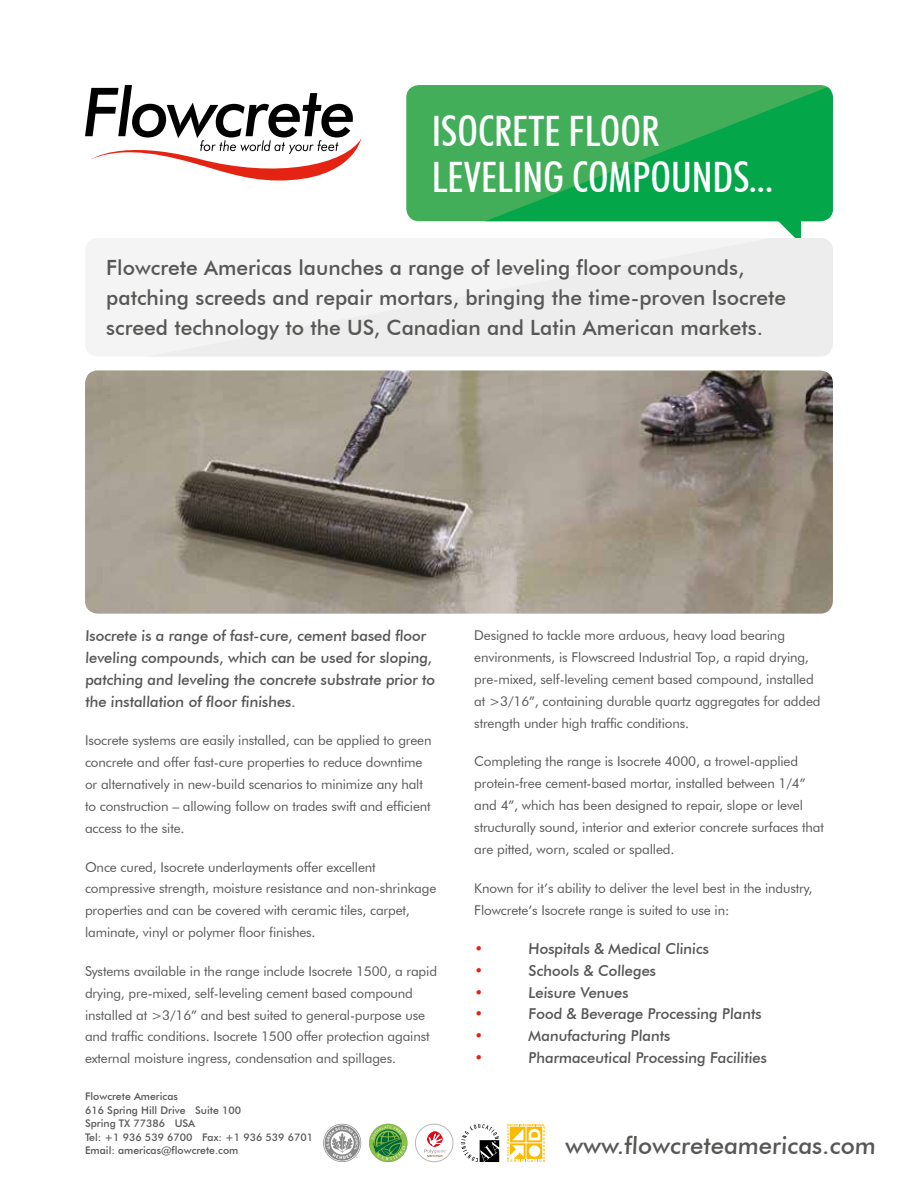
<style>
.page{position:relative;width:918px;height:1188px;background:#fff}
.page>*{position:absolute;margin:0;border:0;box-sizing:border-box;transform-origin:0 0}
.t1{font:500 condensed 42px/46.5px "Futura BT";color:#fff}
.t2{font:500 24px "Futura BT";color:#575756}
.t3{font:500 21px/30px "Futura BT";color:#575756}
.t4{font:500 15px/21.8px "Futura BT";letter-spacing:-.01em;color:#575756}
.t5{font:500 15px "Futura BT";color:#e42313}
.t6{font:13.5px/21.9px "Futura BT";letter-spacing:-.01em;color:#575756}
.t7{font:500 10.5px/13.5px "Futura BT";color:#575756}
</style>
<div class="page">
<svg style="left:406px;top:85px;width:427px;height:136px;background:#2bab54"></svg>
<svg style="left:774px;top:217px;width:27px;height:21px"></svg>
<div style="left:85px;top:238px;width:748px;height:119px;background:#f4f4f4"></div>
<svg style="left:85px;top:85px;width:276px;height:96px"></svg>
<img style="left:85px;top:370px;width:748px;height:244px">
<svg style="left:323px;top:1124px;width:38px;height:38px"></svg>
<svg style="left:369px;top:1124px;width:38px;height:38px"></svg>
<svg style="left:424px;top:1131px;width:23px;height:26px"></svg>
<div style="left:415px;top:1124px;width:38px;height:38px;border:1px solid #b9b8b8;border-radius:50%"></div>
<svg style="left:461px;top:1124px;width:39px;height:39px"></svg>
<svg style="left:507px;top:1124px;width:38px;height:38px"></svg>
<h1 class="t1" style="left:432px;top:107px;width:343px">ISOCRETE FLOOR<br>LEVELING COMPOUNDS...</h1>
<h3 class="t3" style="left:106px;top:253px;width:681px">Flowcrete Americas launches a range of leveling floor compounds, patching screeds and repair mortars, bringing the time-proven Isocrete screed technology to the US, Canadian and Latin American markets.</h3>
<p class="t4" style="left:85px;top:625px;width:352px">Isocrete is a range of fast-cure, cement based floor leveling compounds, which can be used for sloping, patching and leveling the concrete substrate prior to the installation of floor finishes.</p>
<p class="t6" style="left:85px;top:730px;width:348px">Isocrete systems are easily installed, can be applied to green concrete and offer fast-cure properties to reduce downtime or alternatively in new-build scenarios to minimize any halt to construction – allowing follow on trades swift and efficient access to the site.</p>
<p class="t6" style="left:85px;top:856px;width:353px">Once cured, Isocrete underlayments offer excellent compressive strength, moisture resistance and non-shrinkage properties and can be covered with ceramic tiles, carpet, laminate, vinyl or polymer floor finishes.</p>
<p class="t6" style="left:85px;top:960px;width:354px">Systems available in the range include Isocrete 1500, a rapid drying, pre-mixed, self-leveling cement based compound installed at &gt;3/16” and best suited to general-purpose use and traffic conditions. Isocrete 1500 offer protection against external moisture ingress, condensation and spillages.</p>
<p class="t7" style="left:85px;top:1089px;width:230px">Flowcrete Americas<br>616 Spring Hill Drive Suite 100<br>Spring TX 77386 USA<br>Tel: +1 936 539 6700 Fax: +1 936 539 6701<br>Email: americas@flowcrete.com</p>
<p class="t6" style="left:474px;top:624px;width:348px">Designed to tackle more arduous, heavy load bearing environments, is Flowscreed Industrial Top, a rapid drying, pre-mixed, self-leveling cement based compound, installed at &gt;3/16”, containing durable quartz aggregates for added strength under high traffic conditions.</p>
<p class="t6" style="left:474px;top:751px;width:351px">Completing the range is Isocrete 4000, a trowel-applied protein-free cement-based mortar, installed between 1/4” and 4”, which has been designed to repair, slope or level structurally sound, interior and exterior concrete surfaces that are pitted, worn, scaled or spalled.</p>
<p class="t6" style="left:474px;top:877px;width:340px">Known for it’s ability to deliver the level best in the industry,<br>Flowcrete’s Isocrete range is suited to use in:</p>
<p class="t5" style="left:474px;top:939px;width:11px">•</p>
<p class="t4" style="left:528px;top:937px;width:183px">Hospitals &amp; Medical Clinics</p>
<p class="t5" style="left:474px;top:961px;width:11px">•</p>
<p class="t4" style="left:528px;top:959px;width:130px">Schools &amp; Colleges</p>
<p class="t5" style="left:474px;top:983px;width:11px">•</p>
<p class="t4" style="left:528px;top:981px;width:103px">Leisure Venues</p>
<p class="t5" style="left:474px;top:1005px;width:11px">•</p>
<p class="t4" style="left:528px;top:1003px;width:236px">Food &amp; Beverage Processing Plants</p>
<p class="t5" style="left:474px;top:1027px;width:11px">•</p>
<p class="t4" style="left:528px;top:1025px;width:144px">Manufacturing Plants</p>
<p class="t5" style="left:474px;top:1049px;width:11px">•</p>
<p class="t4" style="left:528px;top:1047px;width:241px">Pharmaceutical Processing Facilities</p>
<h2 class="t2" style="left:565px;top:1131px;width:314px">www.flowcreteamericas.com</h2>
</div>
